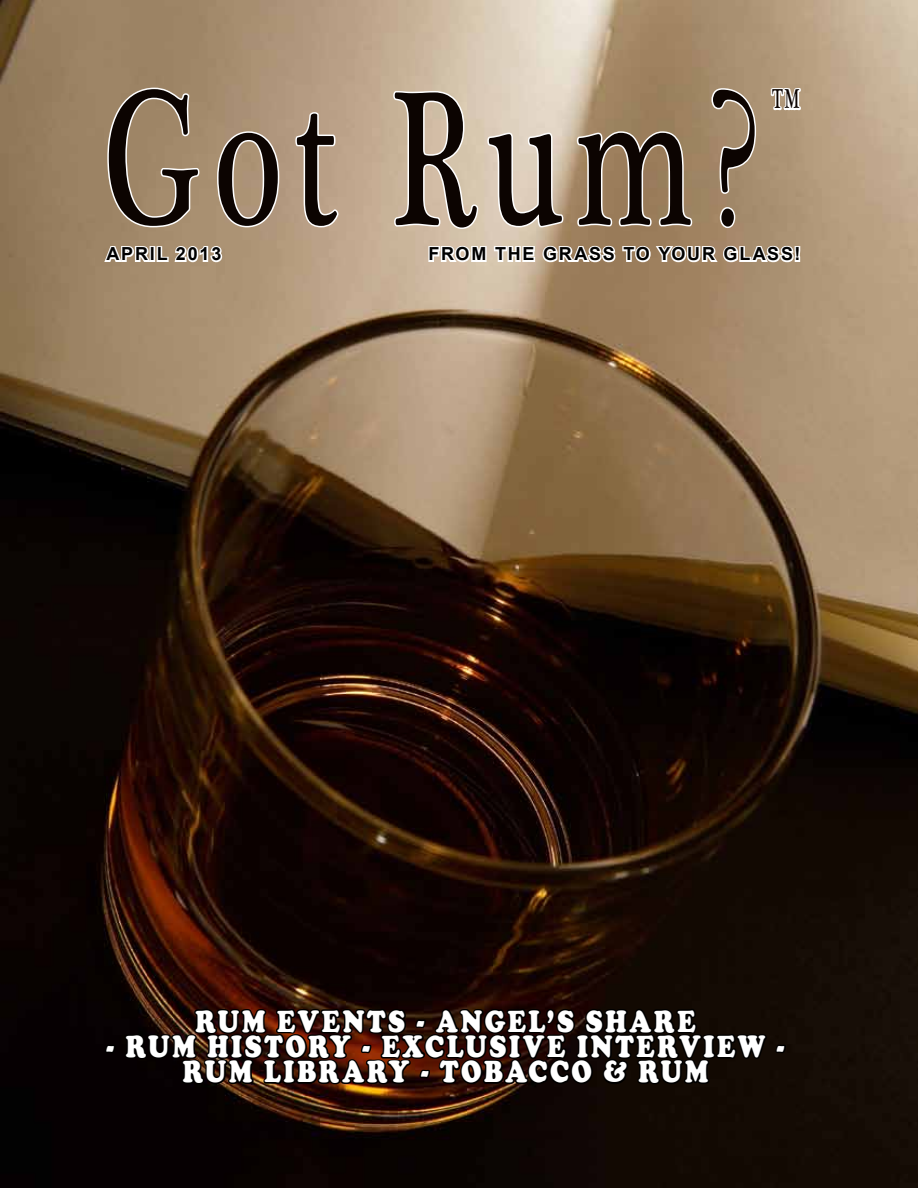
<style>
.page{position:relative;width:918px;height:1188px;background:#fff}
.page>*{position:absolute;margin:0;border:0;box-sizing:border-box;transform-origin:0 0}
.t1{font:194.85px "Plantagenet Cherokee";letter-spacing:.1em;color:#0c0401;scale:.66 1}
.t2{font:900 31.5px/25.2px "Cooper";letter-spacing:.1em;color:#fff;scale:.83 1}
.t3{font:28.2px "Plantagenet Cherokee";color:#0c0401;scale:.6 1}
.t4{font:700 18px "Arial";letter-spacing:.1em;color:#000}
</style>
<div class="page">
<img style="left:0;top:0;width:918px;height:1188px">
<svg style="left:106px;top:86px;width:96px;height:143px;background:#ad987d"></svg>
<svg style="left:216px;top:130px;width:65px;height:99px"></svg>
<svg style="left:293px;top:110px;width:48px;height:119px;background:#c4ae99"></svg>
<svg style="left:102px;top:242px;width:122px;height:23px"></svg>
<svg style="left:391px;top:86px;width:411px;height:182px;background:#c3af98"></svg>
<svg style="left:103px;top:954px;width:685px;height:182px;background:#1c0b04"></svg>
<h1 class="t1" style="left:104px;top:38px;width:995px">Got Rum?</h1>
<p class="t3" style="left:772px;top:82px;width:48px">TM</p>
<p class="t4" style="left:106px;top:242px;width:116px">APRIL 2013</p>
<p class="t4" style="left:429px;top:242px;width:373px">FROM THE GRASS TO YOUR GLASS!</p>
<p class="t2" style="left:195px;top:1009px;width:551px">RUM EVENTS - ANGEL’S SHARE</p>
<p class="t2" style="left:183px;top:1034px;width:726px;text-indent:-76px">- RUM HISTORY - EXCLUSIVE INTERVIEW -<br>RUM LIBRARY - TOBACC</p>
<p class="t2" style="left:572px;top:1059px;width:166px">O &amp; RUM</p>
</div>
